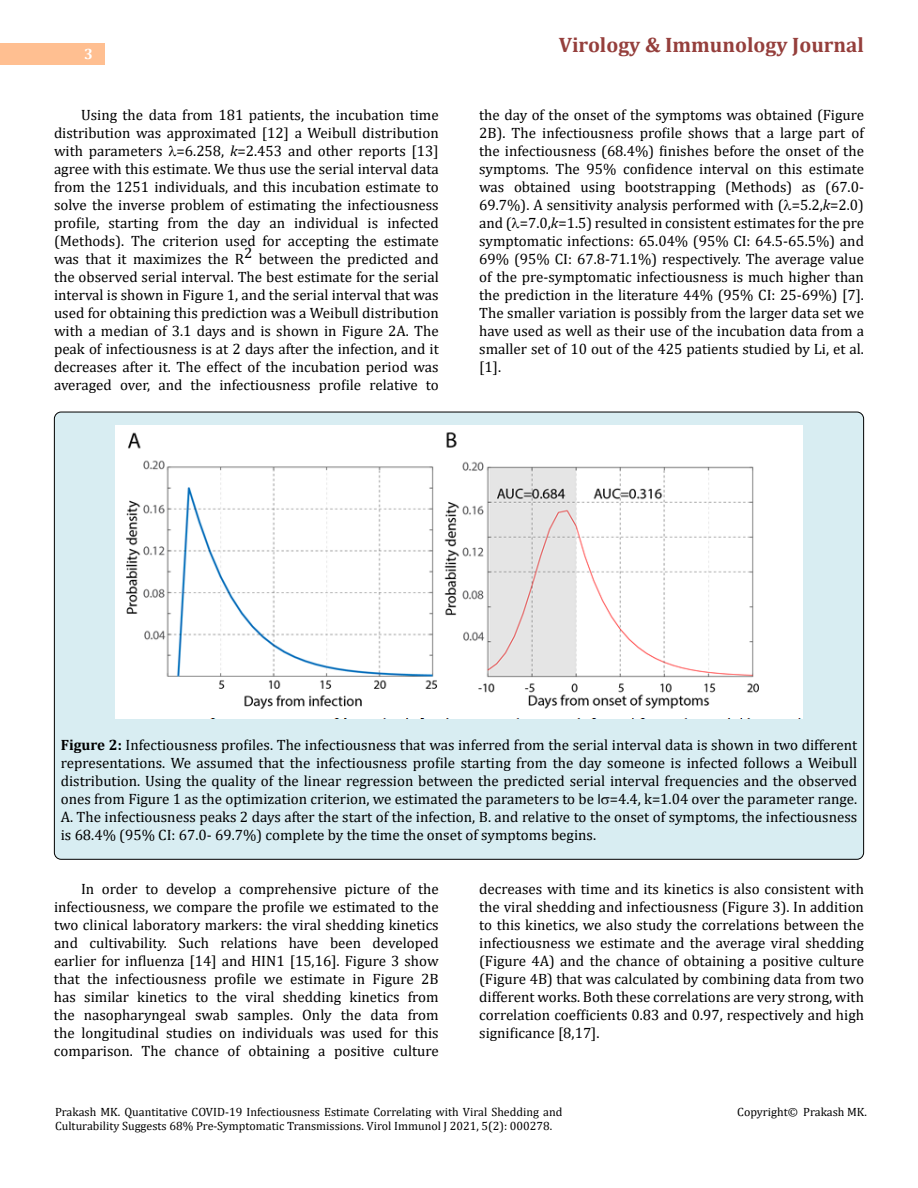
<style>
.page{position:relative;width:918px;height:1188px;background:#fff}
.page>*{position:absolute;margin:0;border:0;box-sizing:border-box;transform-origin:0 0}
.t1{font:700 21px "Cambria";color:#953f3c}
.t2{font:15px/18px "Cambria";color:#000;text-align:justify}
.t3{font:700 15px "Cambria";color:#fff}
.t4{font:12px/14.4px "Cambria";color:#000}
.s1{font-style:italic}
.s2{font-weight:700}
.s3{font-family:"Calibri"}
</style>
<div class="page">
<div style="left:0;top:43px;width:105px;height:21px;background:#ffbf91"></div>
<div style="left:54px;top:412px;width:810px;height:447px;background:#d8edf2;border-radius:7px"></div>
<img style="left:116px;top:426px;width:686px;height:293px">
<p class="t3" style="left:84px;top:44px;width:10px">3</p>
<h1 class="t1" style="left:559px;top:30px;width:307px">Virology &amp; Immunology Journal</h1>
<p class="t2" style="left:54px;top:105px;width:386px;text-indent:27px">Using the data from 181 patients, the incubation time distribution was approximated [12] a Weibull distribution with parameters =6.258, <span class="s1">k</span>=2.453 and other reports [13] agree with this estimate. We thus use the serial interval data from the 1251 individuals, and this incubation estimate to solve the inverse problem of estimating the infectiousness profile, starting from the day an individual is infected (Methods). The criterion used for accepting the estimate was that it maximizes the R2 between the predicted and the observed serial interval. The best estimate for the serial interval is shown in Figure 1, and the serial interval that was used for obtaining this prediction was a Weibull distribution with a median of 3.1 days and is shown in Figure 2A. The peak of infectiousness is at 2 days after the infection, and it decreases after it. The effect of the incubation period was averaged over, and the infectiousness profile relative to</p>
<p class="t2" style="left:479px;top:105px;width:386px">the day of the onset of the symptoms was obtained (Figure 2B). The infectiousness profile shows that a large part of the infectiousness (68.4%) finishes before the onset of the symptoms. The 95% confidence interval on this estimate was obtained using bootstrapping (Methods) as (67.0- 69.7%). A sensitivity analysis performed with ( =5.2,<span class="s1">k</span>=2.0) and ( =7.0,<span class="s1">k</span>=1.5) resulted in consistent estimates for the pre symptomatic infections: 65.04% (95% CI: 64.5-65.5%) and 69% (95% CI: 67.8-71.1%) respectively. The average value of the pre-symptomatic infectiousness is much higher than the prediction in the literature 44% (95% CI: 25-69%) [7].<br>The smaller variation is possibly from the larger data set we have used as well as their use of the incubation data from a smaller set of 10 out of the 425 patients studied by Li, et al. [1].</p>
<p class="t2" style="left:61px;top:735px;width:798px"><span class="s2">Figure 2:</span> Infectiousness profiles. The infectiousness that was inferred from the serial interval data is shown in two different representations. We assumed that the infectiousness profile starting from the day someone is infected follows a Weibull distribution. Using the quality of the linear regression between the predicted serial interval frequencies and the observed ones from Figure 1 as the optimization criterion, we estimated the parameters to be <span class="s3">l</span> =4.4, k=1.04 over the parameter range.<br>A. The infectiousness peaks 2 days after the start of the infection, B. and relative to the onset of symptoms, the infectiousness is 68.4% (95% CI: 67.0- 69.7%) complete by the time the onset of symptoms begins.</p>
<p class="t2" style="left:54px;top:879px;width:386px;text-indent:27px">In order to develop a comprehensive picture of the infectiousness, we compare the profile we estimated to the two clinical laboratory markers: the viral shedding kinetics and cultivability. Such relations have been developed earlier for influenza [14] and HIN1 [15,16]. Figure 3 show that the infectiousness profile we estimate in Figure 2B has similar kinetics to the viral shedding kinetics from the nasopharyngeal swab samples. Only the data from the longitudinal studies on individuals was used for this comparison. The chance of obtaining a positive culture</p>
<p class="t2" style="left:479px;top:879px;width:386px">decreases with time and its kinetics is also consistent with the viral shedding and infectiousness (Figure 3). In addition to this kinetics, we also study the correlations between the infectiousness we estimate and the average viral shedding (Figure 4A) and the chance of obtaining a positive culture (Figure 4B) that was calculated by combining data from two different works. Both these correlations are very strong, with correlation coefficients 0.83 and 0.97, respectively and high significance [8,17].</p>
<p class="t4" style="left:55px;top:1105px;width:509px">Prakash MK. Quantitative COVID-19 Infectiousness Estimate Correlating with Viral Shedding and<br>Culturability Suggests 68% Pre-Symptomatic Transmissions. Virol Immunol J 2021, 5(2): 000278.</p>
<p class="t4" style="left:737px;top:1105px;width:131px">Copyright© Prakash MK.</p>
</div>
